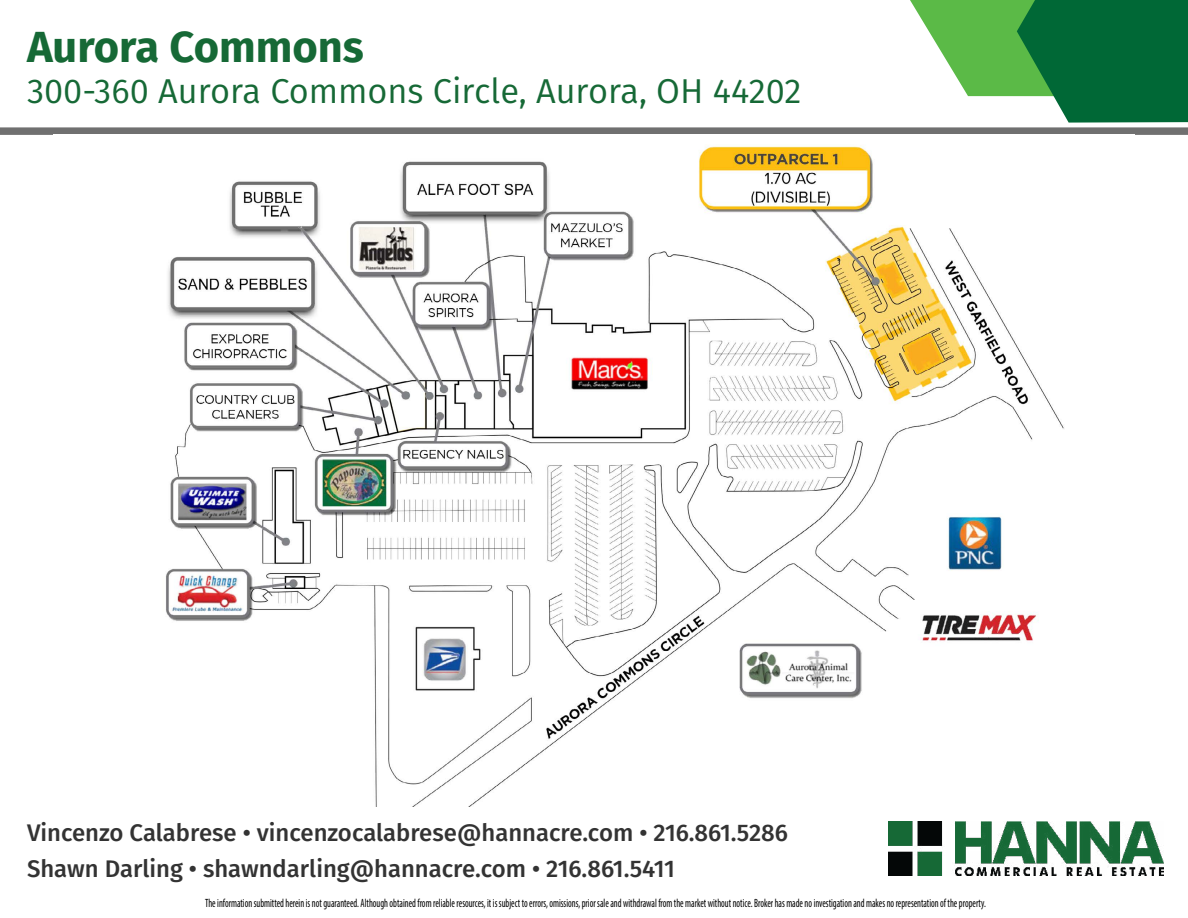
<style>
.page{position:relative;width:1188px;height:918px;background:#fff}
.page>*{position:absolute;margin:0;border:0;box-sizing:border-box;transform-origin:0 0}
.t1{font:700 43.5px "Fira Sans";color:#166936}
.t2{font:34.5px "Fira Sans";color:#166936}
.t3{font:500 24px/36px "Fira Sans";color:#333}
.t4{font:condensed 12px "Myriad Pro";color:#000;scale:.8 1}
</style>
<div class="page">
<div style="left:0;top:127px;width:1188px;height:8px;background:#707070"></div>
<img style="left:889px;top:822px;width:274px;height:53px">
<svg style="left:910px;top:0;width:278px;height:123px"></svg>
<img style="left:166px;top:145px;width:898px;height:661px">
<h1 class="t1" style="left:27px;top:10px;width:338px">Aurora Commons</h1>
<h2 class="t2" style="left:27px;top:65px;width:776px">300-360 Aurora Commons Circle, Aurora, OH 44202</h2>
<h3 class="t3" style="left:27px;top:813px;width:763px">Vincenzo Calabrese • vincenzocalabrese@hannacre.com • 216.861.5286<br>Shawn Darling • shawndarling@hannacre.com • 216.861.5411</h3>
<p class="t4" style="left:205px;top:895px;width:978px">The information submitted herein is not guaranteed. Although obtained from reliable resources, it is subject to errors, omissions, prior sale and withdrawal from the market without notice. Broker has made no investigation and makes no representation of the property.</p>
</div>
